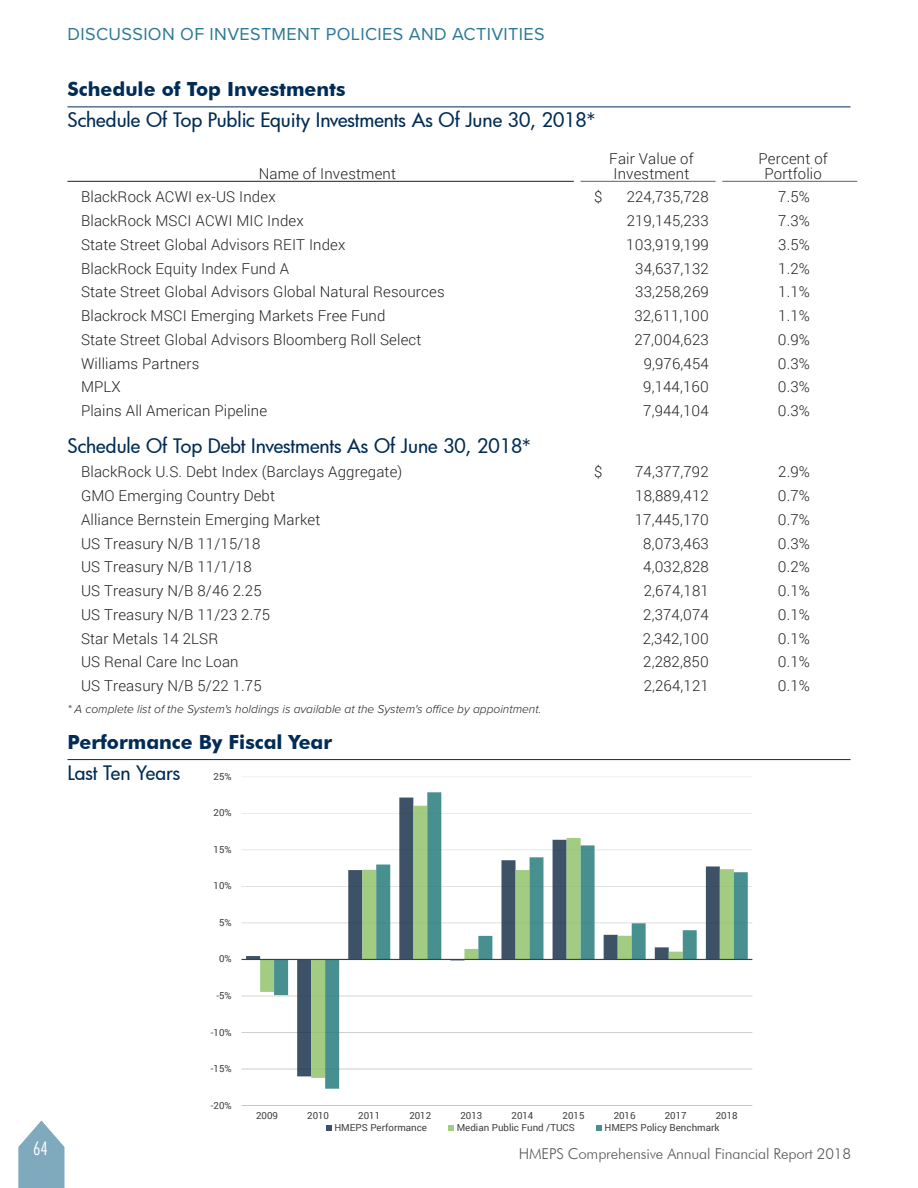
<style>
.page{position:relative;width:918px;height:1188px;background:#fff}
.page>*{position:absolute;margin:0;border:0;box-sizing:border-box;transform-origin:0 0}
.Main_Lined_Subheader{font:500 19.5px "Futura";letter-spacing:-.005em;color:#002c55}
.Main_Subheader_TOC_3{font:700 19.5px "Futura BT";color:#002c56}
.t1{font:18px "Proxima Nova";letter-spacing:.02em;color:#2c7997}
.t2{font:300 condensed 18px "Futura";color:#fff}
.Table_Body_Left_Colu{font:300 15px "Roboto";letter-spacing:.01em;color:#231f20}
.Table_Body_Copy{font:300 15px "Roboto";letter-spacing:.01em;color:#231f20}
.t3{font:300 15px "Futura BT";letter-spacing:-.01em;color:#57585a}
.Table_Main_Header_Ro{font:300 15px/15px "Roboto";letter-spacing:.01em;color:#231f20}
.Footnote{font:italic 300 12px "Proxima Nova";color:#231f20}
.t4{font:9.75px "Roboto";letter-spacing:-.005em;color:#404040}
</style>
<div class="page">
<hr style="left:68px;top:107px;width:782px;height:1px;background:#002c55">
<hr style="left:68px;top:759px;width:782px;height:1px;background:#002c55">
<hr style="left:68px;top:181px;width:506px;height:1px;background:#231f20">
<hr style="left:581px;top:181px;width:135px;height:1px;background:#5f625f">
<hr style="left:722px;top:181px;width:135px;height:1px;background:#5f625f">
<svg style="left:260px;top:813px;width:14px;height:257px"></svg>
<svg style="left:274px;top:792px;width:474px;height:297px"></svg>
<hr style="left:242px;top:959px;width:510px;height:1px;background:#404040">
<svg style="left:326px;top:1125px;width:6px;height:6px"></svg>
<svg style="left:448px;top:1125px;width:6px;height:6px"></svg>
<svg style="left:596px;top:1125px;width:6px;height:6px"></svg>
<svg style="left:18px;top:1120px;width:46px;height:68px"></svg>
<p class="t1" style="left:68px;top:21px;width:479px">DISCUSSION OF I NVESTMENT POLICIES AND ACTIVITIES</p>
<p class="Main_Subheader_TOC_3" style="left:68px;top:77px;width:280px">Schedule of Top Investments</p>
<p class="Main_Lined_Subheader" style="left:68px;top:107px;width:529px">Schedule Of Top Public Equity Investments As Of June 30, 2018*</p>
<p class="Table_Body_Copy" style="left:259px;top:163px;width:139px">Name of Investment</p>
<p class="Table_Main_Header_Ro" style="left:609px;top:150px;width:86px">Fair Value of<br>Investment</p>
<p class="Table_Main_Header_Ro" style="left:759px;top:150px;width:71px;text-align:center">Percent of<br>Portfolio</p>
<p class="Table_Body_Left_Colu" style="left:81px;top:187px;width:196px">BlackRock ACWI ex-US Index</p>
<p class="Table_Body_Copy" style="left:594px;top:187px;width:10px">$</p>
<p class="Table_Body_Copy" style="left:627px;top:187px;width:84px">224,735,728</p>
<p class="Table_Body_Copy" style="left:778px;top:187px;width:33px">7.5%</p>
<p class="Table_Body_Left_Colu" style="left:81px;top:210px;width:224px">BlackRock MSCI ACWI MIC Index</p>
<p class="Table_Body_Copy" style="left:627px;top:210px;width:84px">219,145,233</p>
<p class="Table_Body_Copy" style="left:778px;top:210px;width:33px">7.3%</p>
<p class="Table_Body_Left_Colu" style="left:81px;top:234px;width:266px">State Street Global Advisors REIT Index</p>
<p class="Table_Body_Copy" style="left:626px;top:234px;width:84px">103,919,199</p>
<p class="Table_Body_Copy" style="left:778px;top:234px;width:33px">3.5%</p>
<p class="Table_Body_Left_Colu" style="left:81px;top:258px;width:210px">BlackRock Equity Index Fund A</p>
<p class="Table_Body_Copy" style="left:635px;top:258px;width:75px">34,637,132</p>
<p class="Table_Body_Copy" style="left:778px;top:258px;width:33px">1.2%</p>
<p class="Table_Body_Left_Colu" style="left:81px;top:282px;width:365px">State Street Global Advisors Global Natural Resources</p>
<p class="Table_Body_Copy" style="left:635px;top:282px;width:75px">33,258,269</p>
<p class="Table_Body_Copy" style="left:778px;top:282px;width:33px">1.1%</p>
<p class="Table_Body_Left_Colu" style="left:81px;top:305px;width:306px">Blackrock MSCI Emerging Markets Free Fund</p>
<p class="Table_Body_Copy" style="left:634px;top:305px;width:76px">32,611,100</p>
<p class="Table_Body_Copy" style="left:778px;top:305px;width:33px">1.1%</p>
<p class="Table_Body_Left_Colu" style="left:81px;top:329px;width:342px">State Street Global Advisors Bloomberg Roll Select</p>
<p class="Table_Body_Copy" style="left:634px;top:329px;width:76px">27,004,623</p>
<p class="Table_Body_Copy" style="left:778px;top:329px;width:34px">0.9%</p>
<p class="Table_Body_Left_Colu" style="left:81px;top:353px;width:120px">Williams Partners</p>
<p class="Table_Body_Copy" style="left:644px;top:353px;width:67px">9,976,454</p>
<p class="Table_Body_Copy" style="left:778px;top:353px;width:34px">0.3%</p>
<p class="Table_Body_Left_Colu" style="left:81px;top:377px;width:41px">MPLX</p>
<p class="Table_Body_Copy" style="left:643px;top:377px;width:67px">9,144,160</p>
<p class="Table_Body_Copy" style="left:778px;top:377px;width:34px">0.3%</p>
<p class="Table_Body_Left_Colu" style="left:81px;top:400px;width:188px">Plains All American Pipeline</p>
<p class="Table_Body_Copy" style="left:643px;top:400px;width:67px">7,944,104</p>
<p class="Table_Body_Copy" style="left:778px;top:400px;width:34px">0.3%</p>
<p class="Main_Lined_Subheader" style="left:68px;top:433px;width:465px">Schedule Of Top Debt Investments As Of June 30, 2018*</p>
<p class="Table_Body_Left_Colu" style="left:81px;top:462px;width:323px">BlackRock U.S. Debt Index (Barclays Aggregate)</p>
<p class="Table_Body_Copy" style="left:594px;top:462px;width:10px">$</p>
<p class="Table_Body_Copy" style="left:635px;top:462px;width:75px">74,377,792</p>
<p class="Table_Body_Copy" style="left:778px;top:462px;width:33px">2.9%</p>
<p class="Table_Body_Left_Colu" style="left:81px;top:485px;width:196px">GMO Emerging Country Debt</p>
<p class="Table_Body_Copy" style="left:635px;top:485px;width:75px">18,889,412</p>
<p class="Table_Body_Copy" style="left:778px;top:485px;width:34px">0.7%</p>
<p class="Table_Body_Left_Colu" style="left:81px;top:509px;width:241px">Alliance Bernstein Emerging Market</p>
<p class="Table_Body_Copy" style="left:635px;top:509px;width:75px">17,445,170</p>
<p class="Table_Body_Copy" style="left:778px;top:509px;width:34px">0.7%</p>
<p class="Table_Body_Left_Colu" style="left:81px;top:533px;width:181px">US Treasury N/B 11/15/18</p>
<p class="Table_Body_Copy" style="left:643px;top:533px;width:67px">8,073,463</p>
<p class="Table_Body_Copy" style="left:778px;top:533px;width:34px">0.3%</p>
<p class="Table_Body_Left_Colu" style="left:81px;top:557px;width:172px">US Treasury N/B 11/1/18</p>
<p class="Table_Body_Copy" style="left:643px;top:557px;width:67px">4,032,828</p>
<p class="Table_Body_Copy" style="left:778px;top:557px;width:34px">0.2%</p>
<p class="Table_Body_Left_Colu" style="left:81px;top:580px;width:182px">US Treasury N/B 8/46 2.25</p>
<p class="Table_Body_Copy" style="left:644px;top:580px;width:67px">2,674,181</p>
<p class="Table_Body_Copy" style="left:778px;top:580px;width:34px">0.1%</p>
<p class="Table_Body_Left_Colu" style="left:81px;top:604px;width:191px">US Treasury N/B 11/23 2.75</p>
<p class="Table_Body_Copy" style="left:643px;top:604px;width:67px">2,374,074</p>
<p class="Table_Body_Copy" style="left:778px;top:604px;width:34px">0.1%</p>
<p class="Table_Body_Left_Colu" style="left:81px;top:628px;width:139px">Star Metals 14 2LSR</p>
<p class="Table_Body_Copy" style="left:643px;top:628px;width:67px">2,342,100</p>
<p class="Table_Body_Copy" style="left:778px;top:628px;width:34px">0.1%</p>
<p class="Table_Body_Left_Colu" style="left:81px;top:652px;width:159px">US Renal Care Inc Loan</p>
<p class="Table_Body_Copy" style="left:643px;top:652px;width:67px">2,282,850</p>
<p class="Table_Body_Copy" style="left:778px;top:652px;width:34px">0.1%</p>
<p class="Table_Body_Left_Colu" style="left:81px;top:675px;width:182px">US Treasury N/B 5/22 1.75</p>
<p class="Table_Body_Copy" style="left:644px;top:675px;width:67px">2,264,121</p>
<p class="Table_Body_Copy" style="left:778px;top:675px;width:34px">0.1%</p>
<p class="Footnote" style="left:68px;top:700px;width:475px">* A complete list of the System's holdings is available at the System's office by appointment.</p>
<p class="Main_Subheader_TOC_3" style="left:68px;top:730px;width:266px">Performance By Fiscal Year</p>
<p class="Main_Lined_Subheader" style="left:68px;top:760px;width:114px">Last Ten Years</p>
<p class="t4" style="left:214px;top:770px;width:20px">25%</p>
<p class="t4" style="left:214px;top:806px;width:20px">20%</p>
<p class="t4" style="left:214px;top:843px;width:20px">15%</p>
<p class="t4" style="left:214px;top:879px;width:20px">10%</p>
<p class="t4" style="left:219px;top:916px;width:14px">5%</p>
<p class="t4" style="left:219px;top:952px;width:14px">0%</p>
<p class="t4" style="left:216px;top:989px;width:17px">-5%</p>
<p class="t4" style="left:211px;top:1025px;width:22px">-10%</p>
<p class="t4" style="left:211px;top:1062px;width:22px">-15%</p>
<p class="t4" style="left:211px;top:1098px;width:22px">-20%</p>
<p class="t4" style="left:256px;top:1109px;width:23px">2009</p>
<p class="t4" style="left:307px;top:1109px;width:23px">2010</p>
<p class="t4" style="left:358px;top:1109px;width:23px">2011</p>
<p class="t4" style="left:409px;top:1109px;width:23px">2012</p>
<p class="t4" style="left:460px;top:1109px;width:23px">2013</p>
<p class="t4" style="left:512px;top:1109px;width:23px">2014</p>
<p class="t4" style="left:563px;top:1109px;width:23px">2015</p>
<p class="t4" style="left:614px;top:1109px;width:23px">2016</p>
<p class="t4" style="left:665px;top:1109px;width:23px">2017</p>
<p class="t4" style="left:716px;top:1109px;width:23px">2018</p>
<p class="t4" style="left:334px;top:1120px;width:94px">HMEPS Performance</p>
<p class="t4" style="left:457px;top:1120px;width:120px">Median Public Fund /TUCS</p>
<p class="t4" style="left:604px;top:1120px;width:117px">HMEPS Policy Benchmark</p>
<p class="t2" style="left:33px;top:1138px;width:16px">64</p>
<p class="t3" style="left:519px;top:1145px;width:334px">HMEPS Comprehensive Annual Financial Report 2018</p>
</div>
